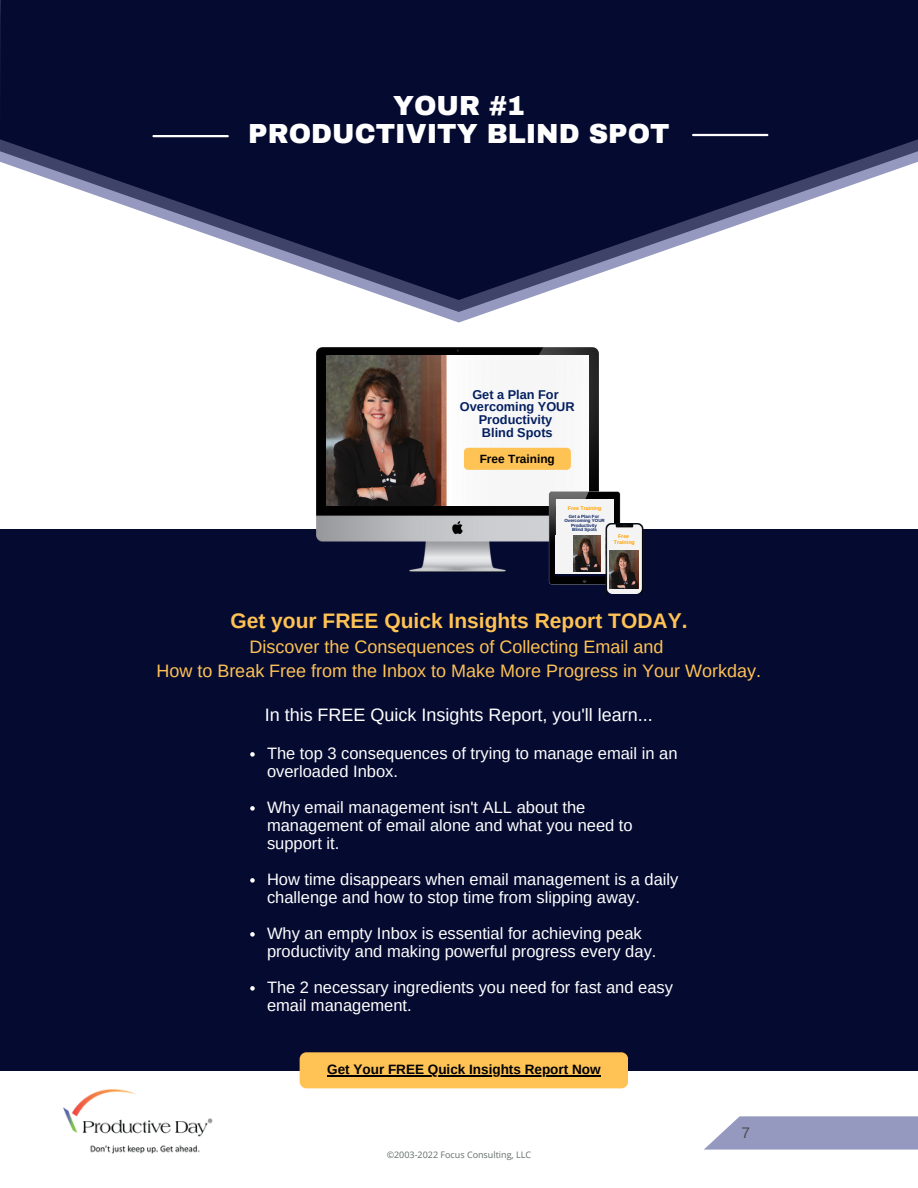
<style>
.page{position:relative;width:918px;height:1188px;background:#fff}
.page>*{position:absolute;margin:0;border:0;box-sizing:border-box;transform-origin:0 0}
.t1{font:900 27px/28.2px "Archivo";color:#fff;text-align:center}
.t2{font:700 21px "Arimo";color:#fec255}
.t3{font:18px/24.8px "Arimo";color:#fec255;text-align:center}
.t4{font:18px "Arimo";color:#fff}
.t5{font:16.5px/18px "Arimo";color:#fff}
.t6{font:15.3px "Arimo";color:#4d4d4f}
.t7{font:700 13.5px "Arimo";color:#000}
.t8{font:700 12.75px/12.8px "Arimo";color:#041f60;text-align:center}
.t9{font:700 11.85px "Arimo";color:#000}
.t10{font:9px "Open Sans";color:#616d69}
.t11{font:700 5.4px/5.4px "Arimo";color:#ffa200;text-align:center}
.t12{font:700 4.5px/4.5px "Arimo";color:#041f60;text-align:center}
</style>
<div class="page">
<img style="left:63px;top:1089px;width:150px;height:65px">
<svg style="left:704px;top:1116px;width:214px;height:34px"></svg>
<svg style="left:395px;top:300px;width:128px;height:12px"></svg>
<svg style="left:0;top:0;width:918px;height:300px;fill:#050a30"></svg>
<hr style="left:693px;top:134px;width:74px;height:2px;background:#fff">
<hr style="left:154px;top:135px;width:74px;height:2px;background:#fff">
<div style="left:0;top:529px;width:918px;height:541px;background:#050a30"></div>
<div style="left:300px;top:1052px;width:328px;height:36px;background:#fec255;border-radius:7px"></div>
<hr style="left:327px;top:1075px;width:274px;height:1px;background:#000">
<img style="left:316px;top:347px;width:282px;height:224px">
<img style="left:326px;top:356px;width:262px;height:150px">
<div style="left:464px;top:448px;width:107px;height:22px;background:#fec255;border-radius:4px"></div>
<img style="left:549px;top:492px;width:71px;height:92px">
<div style="left:556px;top:499px;width:57px;height:39px;background:#f5f4f4"></div>
<div style="left:556px;top:536px;width:58px;height:38px;background:#f5f4f4"></div>
<img style="left:605px;top:523px;width:38px;height:71px">
<img style="left:610px;top:550px;width:29px;height:38px">
<img style="left:573px;top:536px;width:27px;height:35px">
<svg style="left:250px;top:752px;width:5px;height:5px"></svg>
<svg style="left:250px;top:806px;width:5px;height:5px"></svg>
<svg style="left:250px;top:878px;width:5px;height:5px"></svg>
<svg style="left:250px;top:932px;width:5px;height:5px"></svg>
<svg style="left:250px;top:986px;width:5px;height:5px"></svg>
<h1 class="t1" style="left:248px;top:92px;width:423px">YOUR #1<br>PRODUCTIVITY BLIND SPOT</h1>
<p class="t8" style="left:460px;top:388px;width:116px">Get a Plan For<br>Overcoming YOUR<br>Productivity<br>Blind Spots</p>
<p class="t9" style="left:480px;top:452px;width:77px">Free Training</p>
<p class="t11" style="left:568px;top:506px;width:35px">Free Training</p>
<p class="t12" style="left:564px;top:514px;width:42px">Get a Plan For<br>Overcoming YOUR<br>Productivity<br>Blind Spots</p>
<p class="t11" style="left:614px;top:534px;width:23px">Free<br>Training</p>
<p class="t2" style="left:230px;top:609px;width:459px">Get your FREE Quick Insights Report TODAY.</p>
<p class="t3" style="left:156px;top:634px;width:606px">Discover the Consequences of Collecting Email and<br>How to Break Free from the Inbox to Make More Progress in Your Workday.</p>
<p class="t4" style="left:265px;top:704px;width:390px">In this FREE Quick Insights Report, you'll learn...</p>
<p class="t5" style="left:267px;top:744px;width:412px">The top 3 consequences of trying to manage email in an overloaded Inbox.</p>
<p class="t5" style="left:267px;top:798px;width:367px">Why email management isn't ALL about the management of email alone and what you need to support it.</p>
<p class="t5" style="left:267px;top:870px;width:413px">How time disappears when email management is a daily challenge and how to stop time from slipping away.</p>
<p class="t5" style="left:267px;top:924px;width:391px">Why an empty Inbox is essential for achieving peak productivity and making powerful progress every day.</p>
<p class="t5" style="left:267px;top:978px;width:408px">The 2 necessary ingredients you need for fast and easy email management.</p>
<p class="t7" style="left:327px;top:1062px;width:275px">Get Your FREE Quick Insights Report Now</p>
<p class="t10" style="left:387px;top:1148px;width:146px">©2003-2022 Focus Consulting, LLC</p>
<p class="t6" style="left:741px;top:1124px;width:10px">7</p>
</div>
